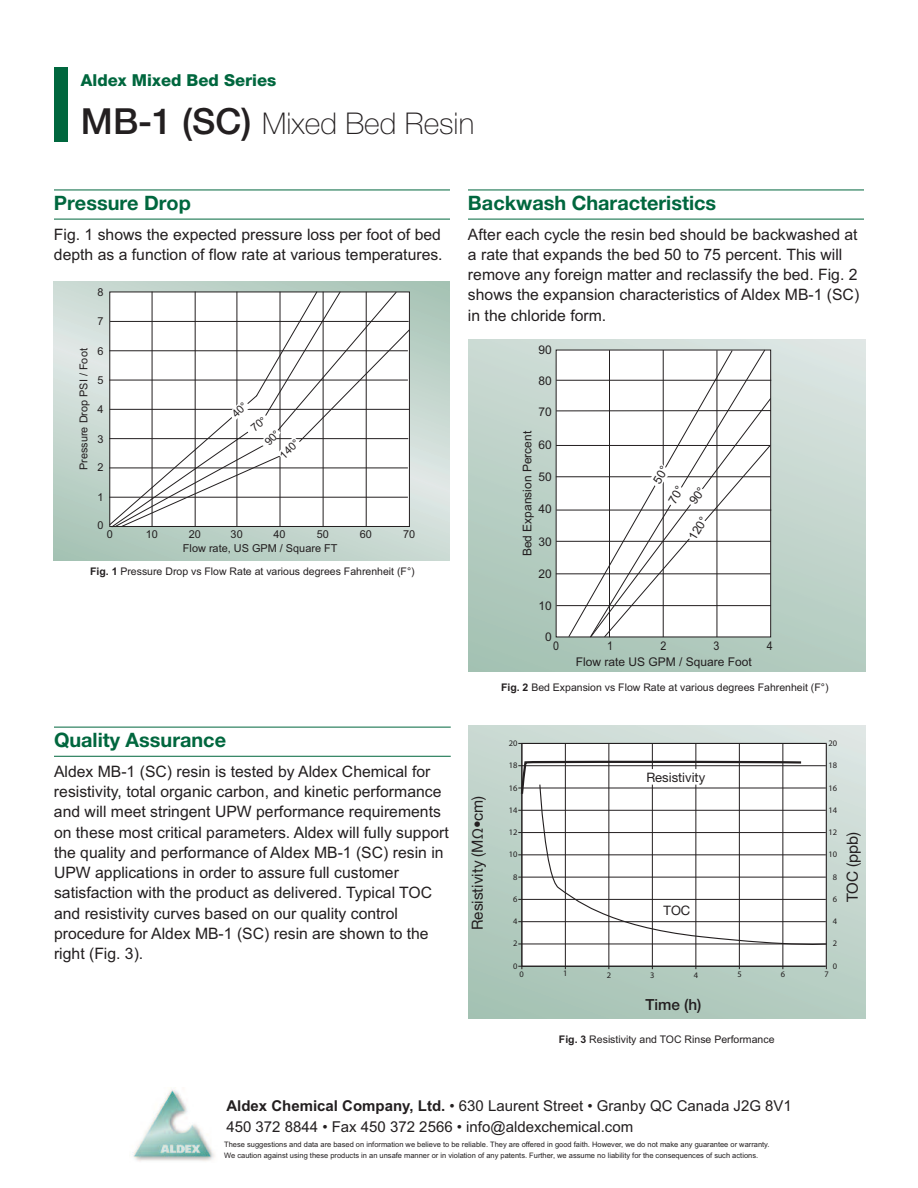
<style>
.page{position:relative;width:918px;height:1188px;background:#fff}
.page>*{position:absolute;margin:0;border:0;box-sizing:border-box;transform-origin:0 0}
.t1{font:100 30px "Helvetica ISVT";color:#231f20}
.t2{font:700 19.8px "Helvetica ISVT";color:#00673e}
.t3{font:800 16.5px "Helvetica ISVT";color:#00673e}
.t4{font:15.75px/20.2px "Arial";color:#231f20}
.t5{font:15.3px "Helvetica ISVT";color:#231f20}
.t6{font:500 15.3px "Helvetica ISVT";color:#231f20}
.t7{font:15px/21px "Arial";color:#231f20}
.t8{font:13.05px "Helvetica ISVT";color:#231f20}
.t9{font:12px "Arial";color:#231f20}
.t10{font:12px "Arial";color:#231f20;scale:.89 1}
.t11{font:10.95px "Arial";color:#231f20}
.t12{font:10.5px "Arial";color:#231f20}
.t13{font:8.4px "Myriad Pro";color:#231f20}
.t14{font:7.5px/10.5px "Arial";color:#231f20}
.s1{font-weight:500;font-size:36px}
.s2{font-weight:700}
.s3{font-family:"Myriad Pro"}
</style>
<div class="page">
<img style="left:132px;top:1090px;width:83px;height:71px">
<div style="left:54px;top:67px;width:13px;height:74px;background:#00673e"></div>
<hr style="left:54px;top:190px;width:396px;height:1px;background:#00673e">
<hr style="left:54px;top:219px;width:396px;height:1px;background:#00673e">
<hr style="left:468px;top:190px;width:396px;height:1px;background:#00673e">
<hr style="left:468px;top:219px;width:396px;height:1px;background:#00673e">
<svg style="left:54px;top:281px;width:396px;height:279px;background:#c3d5cd"></svg>
<div style="left:469px;top:340px;width:396px;height:332px;background:linear-gradient(to bottom,#d4e0dc,#aac5b8)"></div>
<div style="left:556px;top:350px;width:215px;height:287px;background:#fff"></div>
<hr style="left:556px;top:541px;width:215px;height:1px;background:#231f20">
<hr style="left:556px;top:380px;width:215px;height:1px;background:#231f20">
<hr style="left:556px;top:510px;width:215px;height:1px;background:#231f20">
<hr style="left:556px;top:573px;width:215px;height:1px;background:#231f20">
<hr style="left:556px;top:445px;width:214px;height:1px;background:#231f20">
<svg style="left:589px;top:349px;width:177px;height:95px"></svg>
<hr style="left:556px;top:410px;width:215px;height:1px;background:#231f20">
<hr style="left:556px;top:476px;width:214px;height:1px;background:#231f20">
<hr style="left:556px;top:605px;width:215px;height:1px;background:#231f20">
<svg style="left:568px;top:350px;width:165px;height:288px"></svg>
<hr style="left:54px;top:727px;width:397px;height:1px;background:#00673e">
<hr style="left:54px;top:756px;width:397px;height:1px;background:#00673e">
<div style="left:468px;top:726px;width:397px;height:292px;background:linear-gradient(to bottom,#d2dfda,#abc6b9)"></div>
<div style="left:522px;top:743px;width:304px;height:223px;background:#fff"></div>
<hr style="left:518px;top:743px;width:309px;height:1px;background:#231f20">
<hr style="left:518px;top:765px;width:309px;height:1px;background:#231f20">
<hr style="left:518px;top:788px;width:309px;height:1px;background:#231f20">
<hr style="left:518px;top:810px;width:309px;height:1px;background:#231f20">
<hr style="left:518px;top:832px;width:309px;height:1px;background:#231f20">
<hr style="left:518px;top:854px;width:309px;height:1px;background:#231f20">
<hr style="left:518px;top:877px;width:309px;height:1px;background:#231f20">
<hr style="left:518px;top:899px;width:309px;height:1px;background:#231f20">
<hr style="left:518px;top:921px;width:309px;height:1px;background:#231f20">
<hr style="left:518px;top:944px;width:309px;height:1px;background:#231f20">
<hr style="left:518px;top:966px;width:309px;height:1px;background:#231f20">
<hr style="left:521px;top:743px;width:1px;height:226px;background:#231f20">
<hr style="left:782px;top:743px;width:1px;height:226px;background:#231f20">
<hr style="left:739px;top:743px;width:1px;height:226px;background:#231f20">
<hr style="left:695px;top:785px;width:1px;height:184px;background:#231f20">
<hr style="left:652px;top:785px;width:1px;height:184px;background:#231f20">
<hr style="left:608px;top:743px;width:1px;height:226px;background:#231f20">
<hr style="left:565px;top:743px;width:1px;height:226px;background:#231f20">
<hr style="left:826px;top:743px;width:1px;height:226px;background:#231f20">
<svg style="left:539px;top:784px;width:289px;height:164px"></svg>
<svg style="left:520px;top:743px;width:283px;height:53px"></svg>
<svg style="left:109px;top:291px;width:301px;height:237px"></svg>
<svg style="left:603px;top:444px;width:168px;height:194px"></svg>
<p class="t3" style="left:81px;top:74px;width:197px">Aldex Mixed Bed Series</p>
<h1 class="t1" style="left:81px;top:112px;width:395px"><span class="s1">MB-1 (SC)</span> Mixed Bed Resin</h1>
<p class="t2" style="left:54px;top:196px;width:138px">Pressure Drop</p>
<p class="t4" style="left:54px;top:224px;width:390px">Fig. 1 shows the expected pressure loss per foot of bed depth as a function of flow rate at various temperatures.</p>
<p class="t11" style="left:98px;top:285px;width:8px">8</p>
<p class="t11" style="left:76px;top:470px;width:123px;rotate:-90deg">Pressure Drop PSI / Foot</p>
<p class="t11" style="left:98px;top:314px;width:8px">7</p>
<p class="t11" style="left:98px;top:344px;width:8px">6</p>
<p class="t11" style="left:98px;top:373px;width:8px">5</p>
<p class="t11" style="left:98px;top:402px;width:8px">4</p>
<p class="t11" style="left:98px;top:432px;width:8px">3</p>
<p class="t11" style="left:98px;top:460px;width:8px">2</p>
<p class="t11" style="left:98px;top:490px;width:8px">1</p>
<p class="t11" style="left:98px;top:518px;width:8px">0</p>
<p class="t11" style="left:276px;top:452px;width:24px;rotate:-44deg">140°</p>
<p class="t11" style="left:107px;top:527px;width:8px">0</p>
<p class="t11" style="left:146px;top:527px;width:14px">10</p>
<p class="t11" style="left:189px;top:527px;width:14px">20</p>
<p class="t11" style="left:231px;top:527px;width:14px">30</p>
<p class="t11" style="left:274px;top:527px;width:14px">40</p>
<p class="t11" style="left:317px;top:527px;width:14px">50</p>
<p class="t11" style="left:360px;top:527px;width:14px">60</p>
<p class="t11" style="left:403px;top:527px;width:14px">70</p>
<p class="t11" style="left:183px;top:541px;width:156px">Flow rate, US GPM / Square FT</p>
<p class="t12" style="left:90px;top:565px;width:326px"><span class="s2">Fig. 1</span> Pressure Drop vs Flow Rate at various degrees Fahrenheit (F°)</p>
<p class="t2" style="left:54px;top:733px;width:174px">Quality Assurance</p>
<p class="t4" style="left:54px;top:761px;width:396px">Aldex MB-1 (SC) resin is tested by Aldex Chemical for resistivity, total organic carbon, and kinetic performance and will meet stringent UPW performance requirements on these most critical parameters. Aldex will fully support the quality and performance of Aldex MB-1 (SC) resin in UPW applications in order to assure full customer satisfaction with the product as delivered. Typical TOC and resistivity curves based on our quality control procedure for Aldex MB-1 (SC) resin are shown to the right (Fig. 3).</p>
<p class="t2" style="left:468px;top:196px;width:250px">Backwash Characteristics</p>
<p class="t4" style="left:468px;top:224px;width:393px">After each cycle the resin bed should be backwashed at a rate that expands the bed 50 to 75 percent. This will remove any foreign matter and reclassify the bed. Fig. 2 shows the expansion characteristics of Aldex MB-1 (SC) in the chloride form.</p>
<p class="t9" style="left:538px;top:342px;width:15px">90</p>
<p class="t9" style="left:538px;top:373px;width:15px">80</p>
<p class="t9" style="left:538px;top:404px;width:15px">70</p>
<p class="t9" style="left:519px;top:556px;width:127px;rotate:-90deg">Bed Expansion Percent</p>
<p class="t9" style="left:538px;top:437px;width:15px">60</p>
<p class="t9" style="left:538px;top:469px;width:15px">50</p>
<p class="t9" style="left:538px;top:501px;width:15px">40</p>
<p class="t9" style="left:538px;top:534px;width:15px">30</p>
<p class="t9" style="left:538px;top:566px;width:15px">20</p>
<p class="t9" style="left:538px;top:598px;width:15px">10</p>
<p class="t9" style="left:545px;top:629px;width:8px">0</p>
<p class="t9" style="left:685px;top:535px;width:26px;rotate:-59deg">120°</p>
<p class="t10" style="left:553px;top:638px;width:8px">0</p>
<p class="t10" style="left:607px;top:638px;width:8px">1</p>
<p class="t10" style="left:660px;top:638px;width:8px">2</p>
<p class="t10" style="left:714px;top:638px;width:8px">3</p>
<p class="t10" style="left:767px;top:638px;width:8px">4</p>
<p class="t9" style="left:576px;top:653px;width:178px">Flow rate US GPM / Square Foot</p>
<p class="t12" style="left:501px;top:681px;width:329px"><span class="s2">Fig. 2</span> Bed Expansion vs Flow Rate at various degrees Fahrenheit (F°)</p>
<p class="t5" style="left:472px;top:930px;width:136px;rotate:-90deg">Resistivity (M<span class="s3">Ω</span>•cm)</p>
<p class="t13" style="left:509px;top:740px;width:10px">20</p>
<p class="t13" style="left:829px;top:740px;width:10px">20</p>
<p class="t13" style="left:509px;top:763px;width:10px">18</p>
<p class="t13" style="left:829px;top:763px;width:10px">18</p>
<p class="t13" style="left:509px;top:785px;width:10px">16</p>
<p class="t8" style="left:646px;top:772px;width:60px">Resistivity</p>
<p class="t13" style="left:829px;top:785px;width:10px">16</p>
<p class="t13" style="left:509px;top:807px;width:10px">14</p>
<p class="t13" style="left:829px;top:807px;width:10px">14</p>
<p class="t13" style="left:509px;top:829px;width:10px">12</p>
<p class="t13" style="left:829px;top:829px;width:10px">12</p>
<p class="t13" style="left:509px;top:851px;width:10px">10</p>
<p class="t13" style="left:829px;top:851px;width:10px">10</p>
<p class="t13" style="left:513px;top:874px;width:6px">8</p>
<p class="t13" style="left:833px;top:874px;width:6px">8</p>
<p class="t13" style="left:513px;top:896px;width:6px">6</p>
<p class="t13" style="left:833px;top:896px;width:6px">6</p>
<p class="t8" style="left:664px;top:906px;width:28px">TOC</p>
<p class="t13" style="left:513px;top:918px;width:6px">4</p>
<p class="t13" style="left:833px;top:918px;width:6px">4</p>
<p class="t13" style="left:513px;top:940px;width:6px">2</p>
<p class="t13" style="left:833px;top:940px;width:6px">2</p>
<p class="t13" style="left:513px;top:963px;width:6px">0</p>
<p class="t13" style="left:833px;top:963px;width:6px">0</p>
<p class="t13" style="left:520px;top:971px;width:6px">0</p>
<p class="t13" style="left:563px;top:970px;width:6px">1</p>
<p class="t13" style="left:607px;top:972px;width:6px">2</p>
<p class="t13" style="left:650px;top:972px;width:6px">3</p>
<p class="t13" style="left:694px;top:972px;width:6px">4</p>
<p class="t13" style="left:737px;top:971px;width:6px">5</p>
<p class="t13" style="left:781px;top:971px;width:6px">6</p>
<p class="t13" style="left:824px;top:971px;width:6px">7</p>
<p class="t6" style="left:645px;top:999px;width:58px">Time (h)</p>
<p class="t12" style="left:559px;top:1033px;width:217px"><span class="s2">Fig. 3</span> Resistivity and TOC Rinse Performance</p>
<p class="t5" style="left:847px;top:902px;width:72px;rotate:-90deg">TOC (ppb)</p>
<p class="t7" style="left:226px;top:1095px;width:567px"><span class="s2">Aldex Chemical Company, Ltd.</span> • 630 Laurent Street • Granby QC Canada J2G 8V1<br>450 372 8844 • Fax 450 372 2566 • info@aldexchemical.com</p>
<p class="t14" style="left:224px;top:1140px;width:547px">These suggestions and data are based on information we believe to be reliable. They are offered in good faith. However, we do not make any guarantee or warranty.<br>We caution against using these products in an unsafe manner or in violation of any patents. Further, we assume no liability for the consequences of such actions.</p>
</div>
